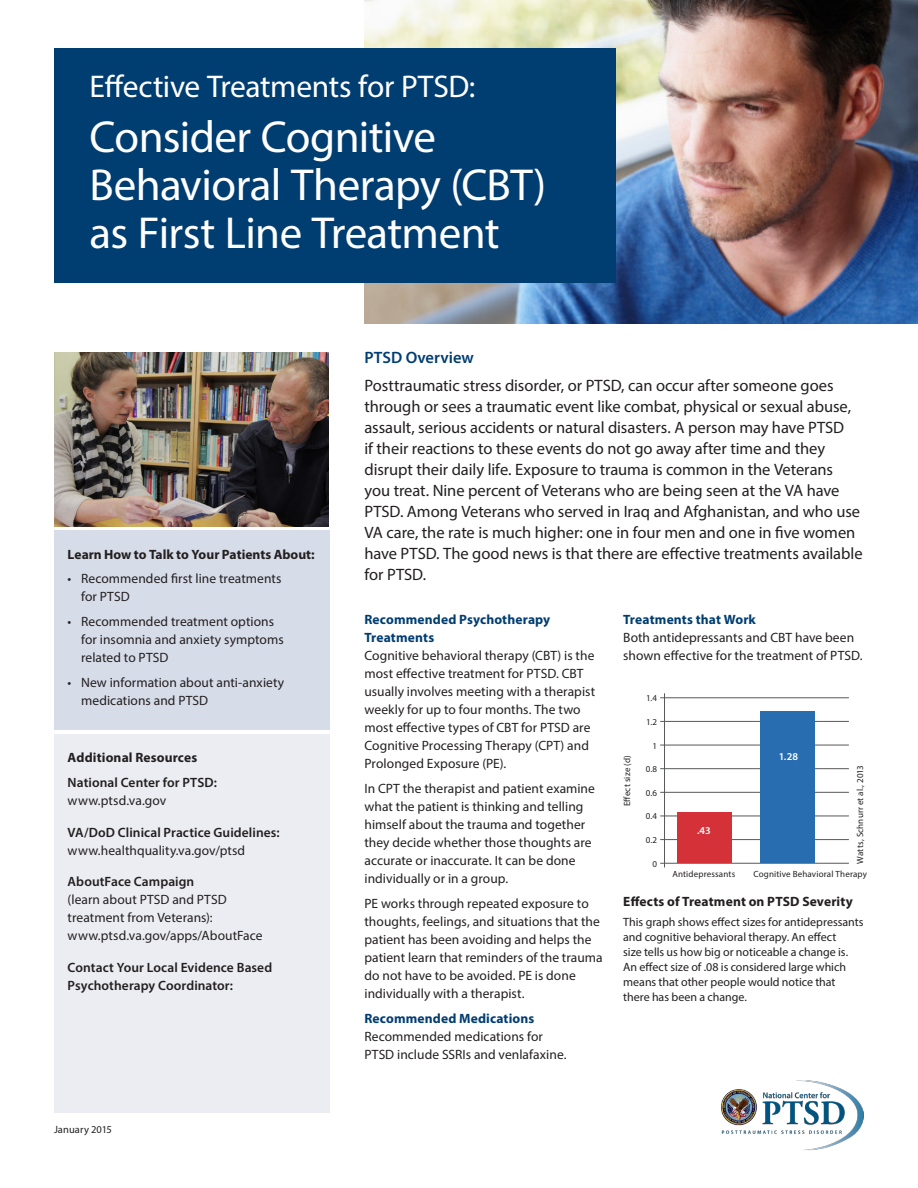
<style>
.page{position:relative;width:918px;height:1188px;background:#fff}
.page>*{position:absolute;margin:0;border:0;box-sizing:border-box;transform-origin:0 0}
.t1{font:45px/48px "Myriad Pro";letter-spacing:-.015em;color:#fff}
.t2{font:31.5px "Myriad Pro";letter-spacing:-.01em;color:#fff}
.Body{font:16.5px/21px "Myriad Pro";letter-spacing:-.005em;color:#231f20}
.Body-2{font:600 16.5px "Myriad Pro";color:#003d71}
.Body-3{font:13.5px/18px "Myriad Pro";letter-spacing:.005em;color:#231f20}
.list_back{font:600 13.5px/18px "Myriad Pro";letter-spacing:.005em;color:#231f20}
.list_back-2{font:13.5px/18px "Myriad Pro";letter-spacing:.005em;color:#231f20}
.Body-4{font:700 13.5px "Myriad Pro";letter-spacing:.005em;color:#231f20}
.Body-5{font:12px/15px "Myriad Pro";letter-spacing:-.005em;color:#231f20}
.Body-6{font:10.5px "Myriad Pro";letter-spacing:.01em;color:#231f20}
.Body-7{font:600 10.5px "Myriad Pro";color:#fff}
.Body-8{font:9px "Myriad Pro";letter-spacing:.015em;color:#231f20}
.s1{font-weight:400}
.s2{font-weight:600}
.s3{font-weight:700;color:#003d71}
</style>
<div class="page">
<img style="left:365px;top:0;width:553px;height:324px">
<div style="left:54px;top:49px;width:561px;height:234px;background:#003d71"></div>
<div style="left:54px;top:530px;width:275px;height:200px;background:#d6dce8"></div>
<div style="left:54px;top:734px;width:275px;height:378px;background:#ecedf3"></div>
<img style="left:54px;top:352px;width:274px;height:174px">
<hr style="left:660px;top:698px;width:189px;height:1px;background:#57585a">
<hr style="left:660px;top:863px;width:189px;height:1px;background:#57585a">
<hr style="left:660px;top:839px;width:189px;height:1px;background:#57585a">
<hr style="left:660px;top:816px;width:189px;height:1px;background:#57585a">
<hr style="left:660px;top:792px;width:189px;height:1px;background:#57585a">
<hr style="left:660px;top:768px;width:189px;height:1px;background:#57585a">
<hr style="left:660px;top:721px;width:189px;height:1px;background:#57585a">
<hr style="left:660px;top:745px;width:189px;height:1px;background:#57585a">
<hr style="left:664px;top:693px;width:1px;height:174px;background:#57585a">
<div style="left:677px;top:812px;width:54px;height:51px;background:#d43238"></div>
<div style="left:760px;top:711px;width:55px;height:152px;background:#276daf"></div>
<img style="left:721px;top:1080px;width:143px;height:71px">
<p class="t2" style="left:90px;top:67px;width:387px">Effective Treatments for PTSD:</p>
<p class="t1" style="left:90px;top:112px;width:458px">Consider Cognitive<br>Behavioral Therapy (CBT) as First Line Treatment</p>
<p class="Body-4" style="left:68px;top:545px;width:249px">Learn How to Talk to Your Patients About:</p>
<p class="Body-3" style="left:81px;top:570px;width:202px;text-indent:-14px">• Recommended first line treatments for PTSD</p>
<p class="Body-3" style="left:81px;top:612px;width:204px;text-indent:-14px">• Recommended treatment options for insomnia and anxiety symptoms related to PTSD</p>
<p class="Body-3" style="left:81px;top:673px;width:205px;text-indent:-14px">• New information about anti-anxiety medications and PTSD</p>
<p class="Body-4" style="left:68px;top:749px;width:131px">Additional Resources</p>
<p class="list_back" style="left:68px;top:773px;width:151px">National Center for PTSD: <span class="s1">www.ptsd.va.gov</span></p>
<p class="list_back" style="left:68px;top:823px;width:214px">VA/DoD Clinical Practice Guidelines: <span class="s1">www.healthquality.va.gov/ptsd</span></p>
<p class="list_back-2" style="left:68px;top:872px;width:196px"><span class="s2">AboutFace Campaign<br></span>(learn about PTSD and PTSD treatment from Veterans): www.ptsd.va.gov/apps/AboutFace</p>
<p class="list_back" style="left:68px;top:958px;width:206px">Contact Your Local Evidence Based<br>Psychotherapy Coordinator:</p>
<p class="Body-6" style="left:54px;top:1123px;width:59px">January 2015</p>
<p class="Body-2" style="left:364px;top:347px;width:111px">PTSD Overview</p>
<p class="Body" style="left:364px;top:374px;width:500px">Posttraumatic stress disorder, or PTSD, can occur after someone goes through or sees a traumatic event like combat, physical or sexual abuse, assault, serious accidents or natural disasters. A person may have PTSD<br>if their reactions to these events do not go away after time and they disrupt their daily life. Exposure to trauma is common in the Veterans you treat. Nine percent of Veterans who are being seen at the VA have PTSD. Among Veterans who served in Iraq and Afghanistan, and who use VA care, the rate is much higher: one in four men and one in five women have PTSD. The good news is that there are effective treatments available for PTSD.</p>
<p class="Body-3" style="left:364px;top:611px;width:232px"><span class="s3">Recommended Psychotherapy Treatments<br></span>Cognitive behavioral therapy (CBT) is the most effective treatment for PTSD. CBT usually involves meeting with a therapist weekly for up to four months. The two most effective types of CBT for PTSD are Cognitive Processing Therapy (CPT) and Prolonged Exposure (PE).</p>
<p class="Body-3" style="left:364px;top:779px;width:232px">In CPT the therapist and patient examine what the patient is thinking and telling himself about the trauma and together they decide whether those thoughts are accurate or inaccurate. It can be done individually or in a group.</p>
<p class="Body-3" style="left:364px;top:894px;width:240px">PE works through repeated exposure to thoughts, feelings, and situations that the patient has been avoiding and helps the patient learn that reminders of the trauma do not have to be avoided. PE is done individually with a therapist.</p>
<p class="Body-3" style="left:364px;top:1009px;width:204px"><span class="s3">Recommended Medications<br></span>Recommended medications for<br>PTSD include SSRIs and venlafaxine.</p>
<p class="Body-3" style="left:623px;top:611px;width:241px"><span class="s3">Treatments that Work<br></span>Both antidepressants and CBT have been shown effective for the treatment of PTSD.</p>
<p class="Body-8" style="left:621px;top:806px;width:52px;rotate:-90deg">Effect size (d)</p>
<p class="Body-8" style="left:646px;top:693px;width:13px">1.4</p>
<p class="Body-8" style="left:646px;top:716px;width:13px">1.2</p>
<p class="Body-8" style="left:653px;top:740px;width:6px">1</p>
<p class="Body-8" style="left:646px;top:764px;width:13px">0.8</p>
<p class="Body-8" style="left:646px;top:787px;width:13px">0.6</p>
<p class="Body-8" style="left:646px;top:811px;width:13px">0.4</p>
<p class="Body-8" style="left:646px;top:834px;width:13px">0.2</p>
<p class="Body-8" style="left:653px;top:858px;width:6px">0</p>
<p class="Body-7" style="left:697px;top:824px;width:15px">.43</p>
<p class="Body-8" style="left:672px;top:868px;width:64px">Antidepressants</p>
<p class="Body-7" style="left:779px;top:749px;width:21px">1.28</p>
<p class="Body-8" style="left:854px;top:864px;width:100px;rotate:-90deg">Watts, Schnurr et al., 2013</p>
<p class="Body-8" style="left:753px;top:868px;width:115px">Cognitive Behavioral Therapy</p>
<p class="Body-4" style="left:623px;top:893px;width:231px">Effects of Treatment on PTSD Severity</p>
<p class="Body-5" style="left:623px;top:914px;width:242px">This graph shows effect sizes for antidepressants and cognitive behavioral therapy. An effect<br>size tells us how big or noticeable a change is.<br>An effect size of .08 is considered large which means that other people would notice that there has been a change.</p>
</div>
